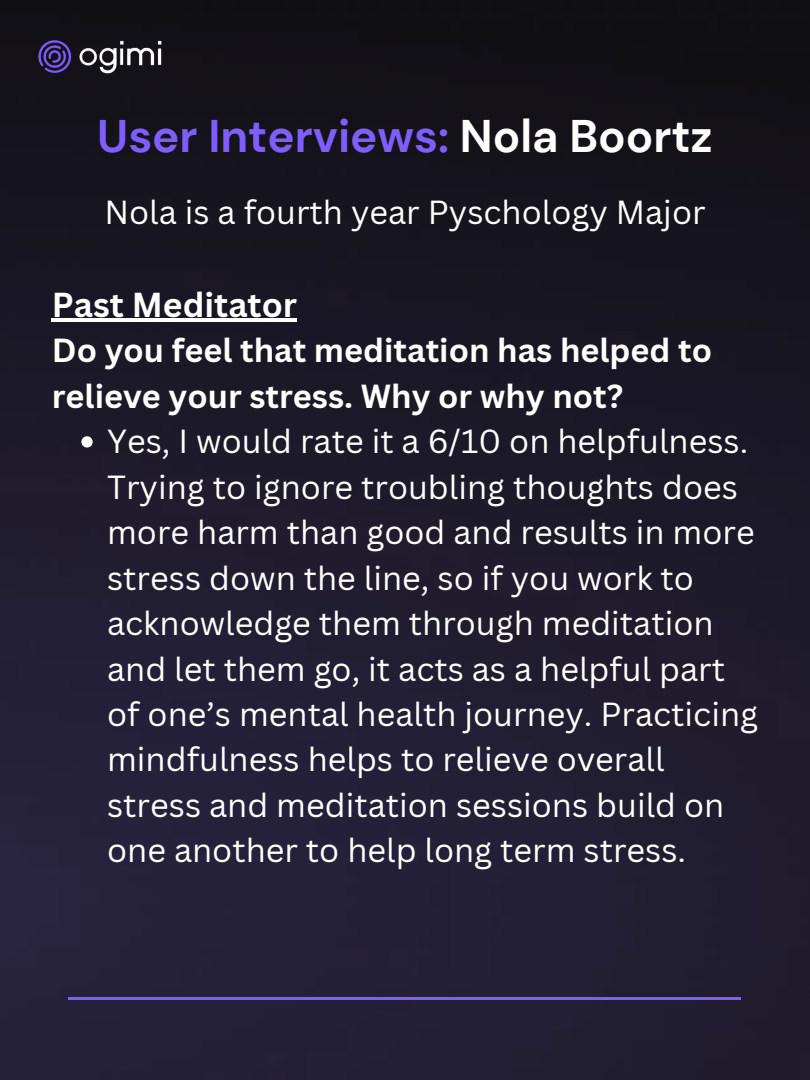
<style>
.page{position:relative;width:810px;height:1080px;background:#fff}
.page>*{position:absolute;margin:0;border:0;box-sizing:border-box;transform-origin:0 0}
.t1{font:700 45.62px "DM Sans";color:#7f5eff}
.t2{font:700 33.75px "Canva Sans";color:#fff}
.t3{font:32.5px/45.5px "Canva Sans";color:#fff}
.t4{font:700 32.5px/45.5px "Canva Sans";color:#fff}
.s1{color:#fff}
</style>
<div class="page">
<img style="left:0;top:0;width:810px;height:1080px">
<img style="left:34px;top:31px;width:139px;height:50px">
<hr style="left:68px;top:997px;width:672px;height:2px;background:#7f5eff">
<svg style="left:81px;top:436px;width:12px;height:12px"></svg>
<hr style="left:52px;top:319px;width:245px;height:3px;background:#fff">
<h1 class="t1" style="left:97px;top:107px;width:617px">User Interviews: <span class="s1">Nola Boortz</span></h1>
<p class="t3" style="left:104px;top:189px;width:603px">Nola is a fourth year Pyschology Major</p>
<p class="t2" style="left:52px;top:281px;width:247px">Past Meditator</p>
<p class="t4" style="left:52px;top:327px;width:662px">Do you feel that meditation has helped to relieve your stress. Why or why not?</p>
<p class="t3" style="left:107px;top:418px;width:652px">Yes, I would rate it a 6/10 on helpfulness.<br>Trying to ignore troubling thoughts does more harm than good and results in more stress down the line, so if you work to acknowledge them through meditation and let them go, it acts as a helpful part of one’s mental health journey. Practicing mindfulness helps to relieve overall stress and meditation sessions build on one another to help long term stress.</p>
</div>
